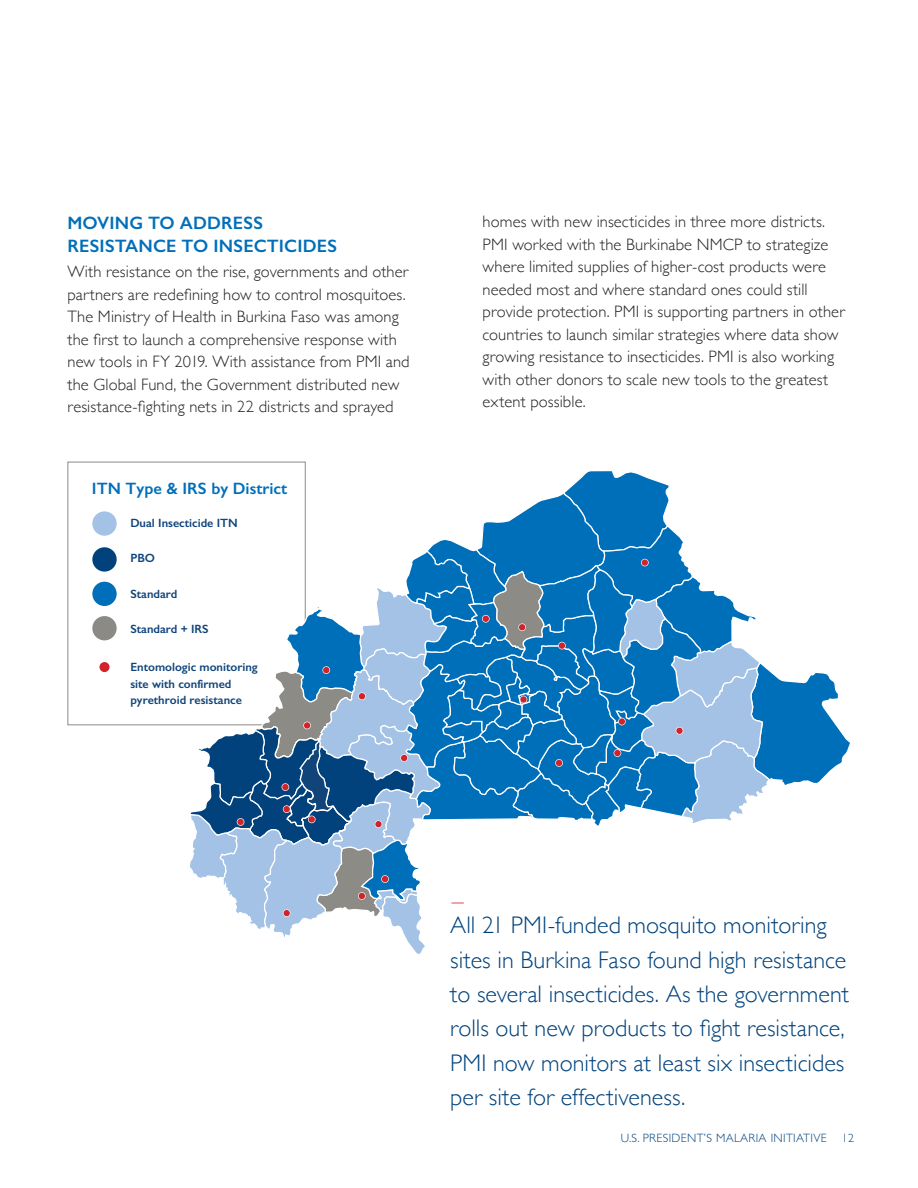
<style>
.page{position:relative;width:918px;height:1188px;background:#fff}
.page>*{position:absolute;margin:0;border:0;box-sizing:border-box;transform-origin:0 0}
.t1{font:300 24px/34.5px "Gill Sans";color:#01427c}
.t2{font:300 24px "Gill Sans";color:#d1232a}
.t3{font:600 18px/22.5px "Gill Sans";letter-spacing:.01em;color:#006fb9}
.t4{font:300 16.5px/22.5px "Gill Sans";letter-spacing:.01em;color:#231f20}
.t5{font:600 16.5px "Gill Sans";color:#006fb9}
.t6{font:600 12px/16.5px "Gill Sans";color:#10447a}
.t7{font:300 12px "Gill Sans";letter-spacing:.03em;color:#01427c}
</style>
<div class="page">
<svg style="left:187px;top:469px;width:663px;height:485px"></svg>
<div style="left:92px;top:511px;width:25px;height:25px;background:#a3c2e5;border-radius:50%"></div>
<div style="left:91px;top:510px;width:27px;height:27px;border:2px solid #fff;border-radius:50%"></div>
<div style="left:92px;top:547px;width:25px;height:25px;background:#01427c;border-radius:50%"></div>
<div style="left:91px;top:546px;width:27px;height:27px;border:2px solid #fff;border-radius:50%"></div>
<div style="left:92px;top:581px;width:25px;height:26px;background:#006fb9;border-radius:50%"></div>
<div style="left:91px;top:580px;width:27px;height:28px;border:2px solid #fff;border-radius:50%"></div>
<div style="left:92px;top:615px;width:25px;height:26px;background:#8c8a84;border-radius:50%"></div>
<div style="left:91px;top:615px;width:27px;height:27px;border:2px solid #fff;border-radius:50%"></div>
<svg style="left:99px;top:662px;width:11px;height:11px"></svg>
<h3 class="t3" style="left:68px;top:212px;width:271px">MOVING TO ADDRESS<br>RESISTANCE TO INSECTICIDES</h3>
<p class="t4" style="left:68px;top:260px;width:344px">With resistance on the rise, governments and other partners are redefining how to control mosquitoes.<br>The Ministry of Health in Burkina Faso was among the first to launch a comprehensive response with new tools in FY 2019. With assistance from PMI and the Global Fund, the Government distributed new resistance-fighting nets in 22 districts and sprayed</p>
<p class="t5" style="left:92px;top:478px;width:197px">ITN Type &amp; IRS by District</p>
<p class="t6" style="left:130px;top:515px;width:109px">Dual Insecticide ITN</p>
<p class="t6" style="left:130px;top:550px;width:26px">PBO</p>
<p class="t6" style="left:130px;top:585px;width:49px">Standard</p>
<p class="t6" style="left:130px;top:621px;width:80px">Standard + IRS</p>
<p class="t6" style="left:130px;top:659px;width:129px">Entomologic monitoring site with confirmed pyrethroid resistance</p>
<p class="t4" style="left:483px;top:210px;width:364px">homes with new insecticides in three more districts.<br>PMI worked with the Burkinabe NMCP to strategize where limited supplies of higher-cost products were needed most and where standard ones could still provide protection. PMI is supporting partners in other countries to launch similar strategies where data show growing resistance to insecticides. PMI is also working with other donors to scale new tools to the greatest extent possible.</p>
<h1 class="t2" style="left:452px;top:882px;width:13px">–</h1>
<p class="t1" style="left:450px;top:907px;width:400px">All 21 PMI-funded mosquito monitoring sites in Burkina Faso found high resistance to several insecticides. As the government rolls out new products to fight resistance, PMI now monitors at least six insecticides per site for effectiveness.</p>
<p class="t7" style="left:621px;top:1129px;width:208px">U.S. PRESIDENT’S MALARIA INITIATIVE</p>
<p class="t7" style="left:842px;top:1129px;width:14px">12</p>
</div>
